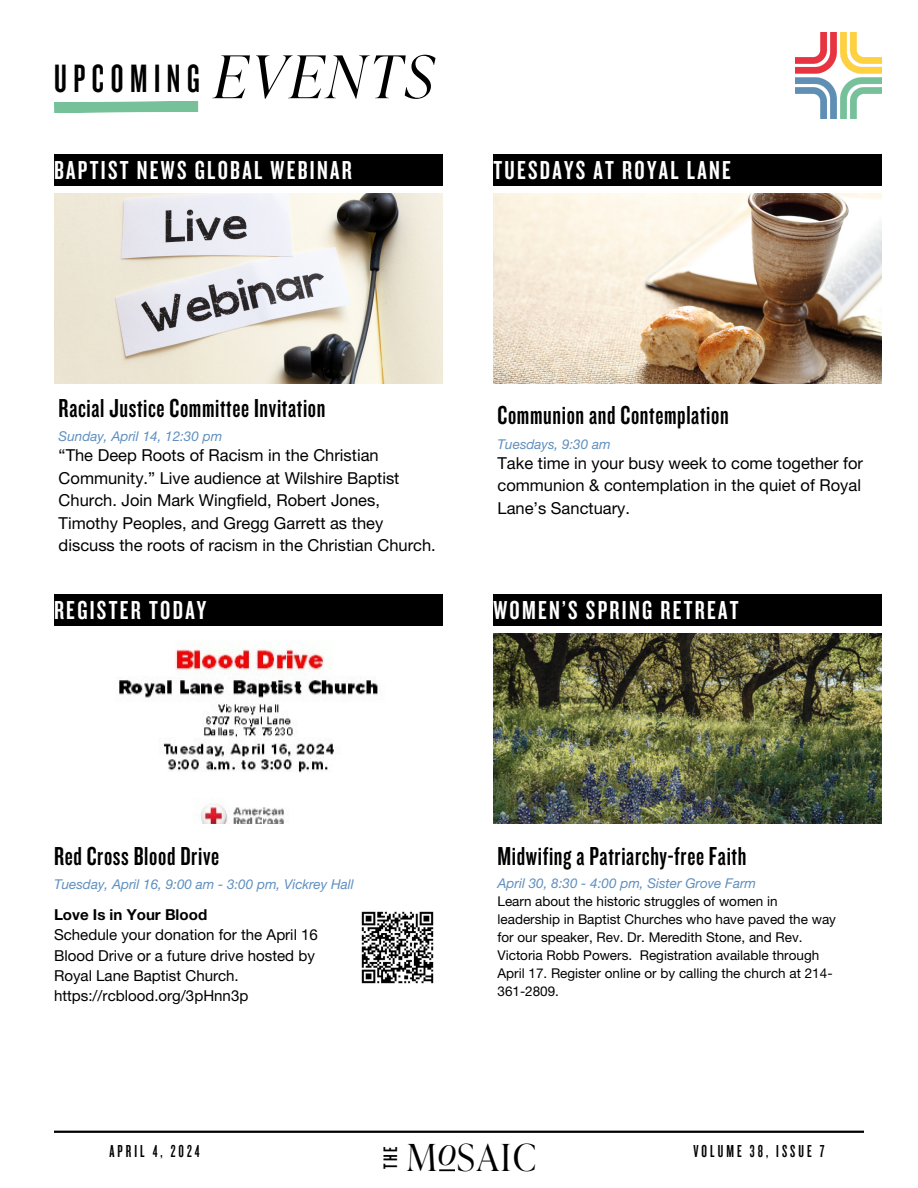
<style>
.page{position:relative;width:918px;height:1188px;background:#fff}
.page>*{position:absolute;margin:0;border:0;box-sizing:border-box;transform-origin:0 0}
.t1{font:italic 300 58.8px "Ivy Presto Display";letter-spacing:.07em;color:#000}
.t2{font:41.1px "Knockout 47 Bantamweight";letter-spacing:.16em;color:#000}
.t3{font:300 37.2px "Ivy Presto Display";color:#000}
.t4{font:27px "Knockout 48 Featherweight";letter-spacing:.025em;color:#000}
.t5{font:27px "Knockout 48 Featherweight";letter-spacing:.085em;color:#fff}
.t6{font:20.25px "Knockout 47 Bantamweight";color:#000}
.t7{font:18px "Knockout 47 Bantamweight";letter-spacing:.17em;color:#000}
.t8{font:16.5px/22.5px "Helvetica Neue LT Std";color:#000}
.t9{font:15.15px/20.2px "Helvetica Neue LT Std";color:#000}
.t10{font:700 15.15px "Helvetica Neue LT Std";color:#000}
.t11{font:13.5px/18px "Helvetica Neue LT Std";color:#000}
.t12{font:italic 13.5px "Helvetica Neue LT Std";color:#5f8fbf}
</style>
<div class="page">
<hr style="left:54px;top:1131px;width:810px;height:2px;background:#000">
<svg style="left:439px;top:1169px;width:16px;height:2px"></svg>
<img style="left:795px;top:32px;width:87px;height:87px">
<svg style="left:54px;top:101px;width:145px;height:12px;background:#85c7a4"></svg>
<div style="left:54px;top:154px;width:389px;height:32px;background:#000"></div>
<img style="left:54px;top:193px;width:389px;height:191px">
<div style="left:493px;top:154px;width:389px;height:32px;background:#000"></div>
<img style="left:493px;top:193px;width:389px;height:191px">
<div style="left:54px;top:594px;width:389px;height:32px;background:#000"></div>
<img style="left:119px;top:641px;width:259px;height:183px">
<div style="left:493px;top:594px;width:389px;height:32px;background:#000"></div>
<img style="left:493px;top:633px;width:389px;height:191px">
<img style="left:361px;top:911px;width:73px;height:73px">
<h4 class="t2" style="left:54px;top:52px;width:147px">UPCOMING</h4>
<h4 class="t1" style="left:214px;top:29px;width:220px">EVENTS</h4>
<h4 class="t5" style="left:54px;top:153px;width:299px">BAPTIST NEWS GLOBAL WEBINAR</h4>
<h5 class="t5" style="left:493px;top:153px;width:239px">TUESDAYS AT ROYAL LANE</h5>
<h5 class="t5" style="left:59px;top:153px;width:189px">IN THE BOX GALLERY</h5>
<h2 class="t4" style="left:59px;top:391px;width:268px">Racial Justice Committee Invitation</h2>
<p class="t12" style="left:59px;top:431px;width:165px">Sunday, April 14, 12:30 pm</p>
<p class="t8" style="left:59px;top:446px;width:379px">“The Deep Roots of Racism in the Christian Community.” Live audience at Wilshire Baptist Church. Join Mark Wingfield, Robert Jones, Timothy Peoples, and Gregg Garrett as they discuss the roots of racism in the Christian Church.</p>
<h5 class="t4" style="left:498px;top:399px;width:233px">Communion and Contemplation</h5>
<p class="t12" style="left:498px;top:439px;width:115px">Tuesdays, 9:30 am</p>
<p class="t8" style="left:498px;top:454px;width:367px">Take time in your busy week to come together for communion &amp; contemplation in the quiet of Royal<br>Lane’s Sanctuary.</p>
<h4 class="t5" style="left:54px;top:594px;width:154px">REGISTER TODAY</h4>
<h4 class="t5" style="left:493px;top:594px;width:247px">WOMEN’S SPRING RETREAT</h4>
<p class="t4" style="left:54px;top:839px;width:167px">Red Cross Blood Drive</p>
<h6 class="t12" style="left:54px;top:880px;width:301px">Tuesday, April 16, 9:00 am - 3:00 pm, Vickrey Hall</h6>
<h5 class="t10" style="left:54px;top:909px;width:155px">Love Is in Your Blood</h5>
<p class="t9" style="left:54px;top:927px;width:266px">Schedule your donation for the April 16<br>Blood Drive or a future drive hosted by<br>Royal Lane Baptist Church.</p>
<p class="t9" style="left:54px;top:988px;width:196px">https://rcblood.org/3pHnn3p</p>
<p class="t4" style="left:498px;top:839px;width:250px">Midwifing a Patriarchy-free Faith</p>
<p class="t12" style="left:498px;top:879px;width:260px">April 30, 8:30 - 4:00 pm, Sister Grove Farm</p>
<h6 class="t11" style="left:498px;top:894px;width:340px">Learn about the historic struggles of women in leadership in Baptist Churches who have paved the way for our speaker, Rev. Dr. Meredith Stone, and Rev.<br>Victoria Robb Powers. Registration available through April 17. Register online or by calling the church at 214- 361-2809.</h6>
<p class="t6" style="left:378px;top:1169px;width:24px;rotate:-90deg">THE</p>
<h1 class="t3" style="left:407px;top:1127px;width:130px">M<sup>o</sup>SAIC</h1>
<p class="t7" style="left:110px;top:1140px;width:92px">APRIL 4, 2024</p>
<p class="t7" style="left:693px;top:1140px;width:133px">VOLUME 38, ISSUE 7</p>
</div>
